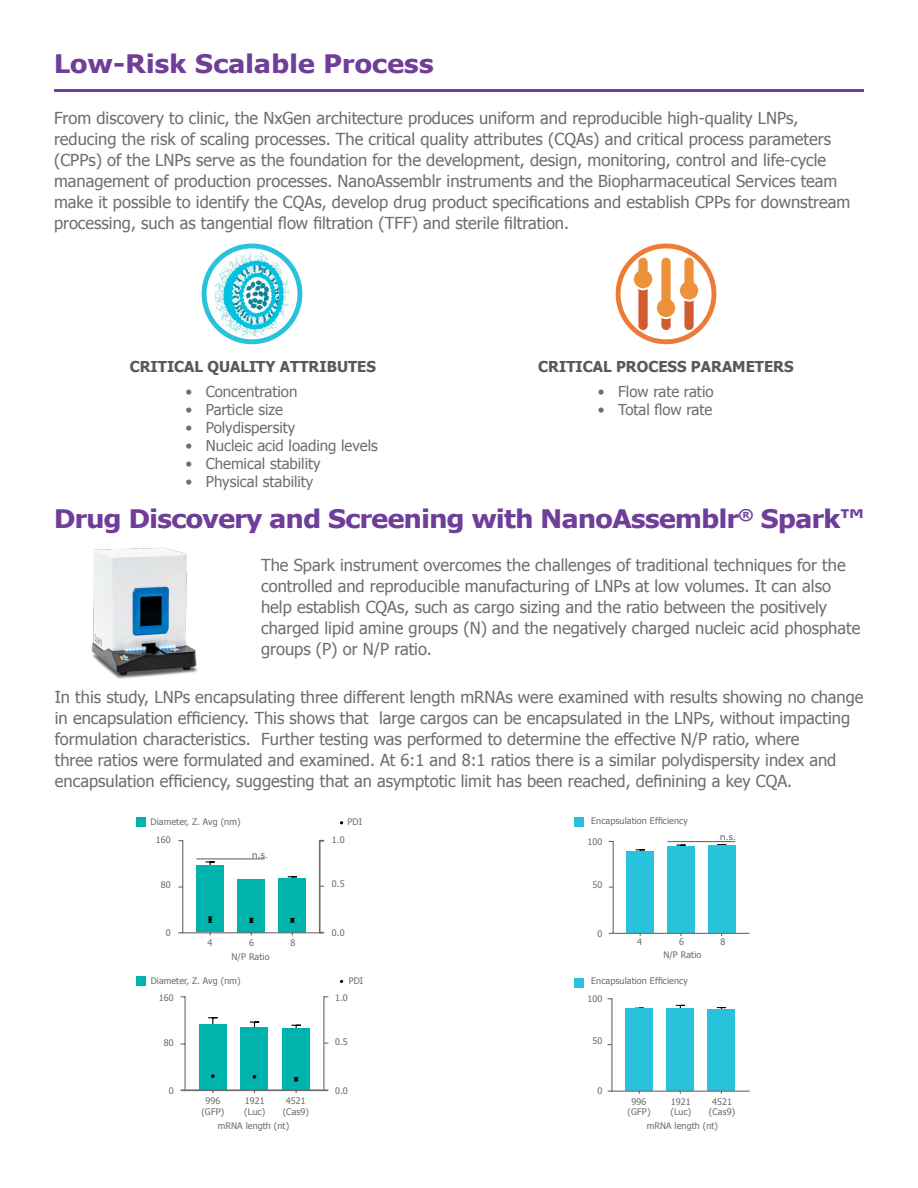
<style>
.page{position:relative;width:918px;height:1188px;background:#fff}
.page>*{position:absolute;margin:0;border:0;box-sizing:border-box;transform-origin:0 0}
.t1{font:700 25.5px "Tahoma";letter-spacing:-.015em;color:#6f3e98;scale:1.1 1}
.t2{font:700 25.5px "Tahoma";letter-spacing:.01em;color:#6f3e98;scale:1.1 1}
.t3{font:16.5px/21px "Tahoma";color:#6d6e71}
.t4{font:15px "Tahoma";color:#6d6e71}
.t5{font:700 15px "Tahoma";color:#58595b}
.t6{font:9px/10.5px "Tahoma";letter-spacing:.01em;color:#6c6c6c;text-align:center}
.t7{font:9px "Pluto Sans";color:#6b6b6b}
</style>
<div class="page">
<hr style="left:54px;top:89px;width:810px;height:3px;background:#6f3e98">
<svg style="left:616px;top:244px;width:100px;height:100px"></svg>
<svg style="left:202px;top:244px;width:100px;height:100px"></svg>
<img style="left:91px;top:547px;width:106px;height:132px">
<svg style="left:634px;top:1005px;width:92px;height:12px"></svg>
<div style="left:667px;top:1008px;width:27px;height:82px;background:#29c2db"></div>
<div style="left:708px;top:1009px;width:27px;height:82px;background:#29c2db"></div>
<div style="left:626px;top:1009px;width:27px;height:81px;background:#29c2db"></div>
<hr style="left:611px;top:1091px;width:139px;height:1px;background:#6c6c6c">
<hr style="left:611px;top:998px;width:2px;height:94px;background:#6c6c6c">
<div style="left:575px;top:979px;width:9px;height:9px;background:#29c2db"></div>
<div style="left:137px;top:977px;width:9px;height:9px;background:#00b3ad"></div>
<svg style="left:207px;top:1017px;width:95px;height:18px"></svg>
<div style="left:241px;top:1027px;width:27px;height:63px;background:#00b3ad"></div>
<div style="left:282px;top:1029px;width:28px;height:61px;background:#00b3ad"></div>
<div style="left:199px;top:1025px;width:28px;height:65px;background:#00b3ad"></div>
<hr style="left:181px;top:1089px;width:147px;height:2px;background:#6c6c6c">
<hr style="left:185px;top:996px;width:1px;height:95px;background:#6c6c6c">
<hr style="left:323px;top:996px;width:1px;height:95px;background:#6c6c6c">
<svg style="left:253px;top:1075px;width:3px;height:4px"></svg>
<svg style="left:211px;top:1074px;width:4px;height:4px"></svg>
<svg style="left:294px;top:1077px;width:4px;height:5px"></svg>
<div style="left:137px;top:818px;width:9px;height:9px;background:#00b3ad"></div>
<svg style="left:205px;top:861px;width:92px;height:25px"></svg>
<div style="left:238px;top:879px;width:27px;height:53px;background:#00b3ad"></div>
<div style="left:279px;top:878px;width:27px;height:54px;background:#00b3ad"></div>
<div style="left:196px;top:865px;width:28px;height:67px;background:#00b3ad"></div>
<hr style="left:182px;top:932px;width:139px;height:1px;background:#6c6c6c">
<hr style="left:182px;top:840px;width:1px;height:93px;background:#6c6c6c">
<svg style="left:249px;top:918px;width:5px;height:5px"></svg>
<svg style="left:208px;top:917px;width:4px;height:6px"></svg>
<svg style="left:290px;top:918px;width:5px;height:5px"></svg>
<hr style="left:196px;top:858px;width:69px;height:1px;background:#6c6c6c">
<hr style="left:319px;top:840px;width:1px;height:93px;background:#6c6c6c">
<svg style="left:635px;top:844px;width:92px;height:7px"></svg>
<div style="left:667px;top:846px;width:28px;height:87px;background:#29c2db"></div>
<div style="left:708px;top:846px;width:27px;height:87px;background:#29c2db"></div>
<div style="left:627px;top:851px;width:27px;height:82px;background:#29c2db"></div>
<hr style="left:612px;top:933px;width:138px;height:1px;background:#6c6c6c">
<hr style="left:613px;top:841px;width:1px;height:93px;background:#6c6c6c">
<hr style="left:667px;top:841px;width:68px;height:1px;background:#6c6c6c">
<div style="left:575px;top:817px;width:9px;height:10px;background:#29c2db"></div>
<h1 class="t2" style="left:54px;top:46px;width:346px">Low-Risk Scalable Process</h1>
<p class="t3" style="left:54px;top:107px;width:798px">From discovery to clinic, the NxGen architecture produces uniform and reproducible high-quality LNPs, reducing the risk of scaling processes. The critical quality attributes (CQAs) and critical process parameters (CPPs) of the LNPs serve as the foundation for the development, design, monitoring, control and life-cycle management of production processes. NanoAssemblr instruments and the Biopharmaceutical Services team make it possible to identify the CQAs, develop drug product specifications and establish CPPs for downstream processing, such as tangential flow filtration (TFF) and sterile filtration.</p>
<p class="t5" style="left:130px;top:356px;width:248px">CRITICAL QUALITY ATTRIBUTES</p>
<p class="t5" style="left:538px;top:356px;width:257px">CRITICAL PROCESS PARAMETERS</p>
<p class="t4" style="left:186px;top:382px;width:113px">• Concentration</p>
<p class="t4" style="left:186px;top:400px;width:99px">• Particle size</p>
<p class="t4" style="left:186px;top:418px;width:111px">• Polydispersity</p>
<p class="t4" style="left:186px;top:436px;width:194px">• Nucleic acid loading levels</p>
<p class="t4" style="left:186px;top:454px;width:137px">• Chemical stability</p>
<p class="t4" style="left:186px;top:472px;width:129px">• Physical stability</p>
<p class="t4" style="left:598px;top:382px;width:117px">• Flow rate ratio</p>
<p class="t4" style="left:598px;top:400px;width:116px">• Total flow rate</p>
<h1 class="t1" style="left:54px;top:501px;width:738px">Drug Discovery and Screening with NanoAssemblr<sup>®</sup> Spark™</h1>
<p class="t3" style="left:261px;top:554px;width:601px">The Spark instrument overcomes the challenges of traditional techniques for the controlled and reproducible manufacturing of LNPs at low volumes. It can also help establish CQAs, such as cargo sizing and the ratio between the positively charged lipid amine groups (N) and the negatively charged nucleic acid phosphate groups (P) or N/P ratio.</p>
<p class="t3" style="left:55px;top:686px;width:810px">In this study, LNPs encapsulating three different length mRNAs were examined with results showing no change in encapsulation efficiency. This shows that large cargos can be encapsulated in the LNPs, without impacting formulation characteristics. Further testing was performed to determine the effective N/P ratio, where<br>three ratios were formulated and examined. At 6:1 and 8:1 ratios there is a similar polydispersity index and encapsulation efficiency, suggesting that an asymptotic limit has been reached, definining a key CQA.</p>
<p class="t6" style="left:151px;top:816px;width:91px">Diameter, Z. Avg (nm)</p>
<p class="t6" style="left:347px;top:816px;width:16px">PDI</p>
<p class="t6" style="left:156px;top:834px;width:16px">160</p>
<p class="t6" style="left:161px;top:879px;width:11px">80</p>
<p class="t6" style="left:332px;top:834px;width:14px">1.0</p>
<p class="t6" style="left:332px;top:878px;width:14px">0.5</p>
<p class="t7" style="left:252px;top:850px;width:17px">n.s.</p>
<p class="t6" style="left:591px;top:815px;width:98px">Encapsulation Efficiency</p>
<p class="t6" style="left:588px;top:836px;width:16px">100</p>
<p class="t6" style="left:593px;top:879px;width:11px">50</p>
<p class="t7" style="left:720px;top:832px;width:17px">n.s.</p>
<p class="t6" style="left:166px;top:927px;width:6px">0</p>
<p class="t6" style="left:207px;top:937px;width:6px">4</p>
<p class="t6" style="left:249px;top:937px;width:6px">6</p>
<p class="t6" style="left:290px;top:937px;width:6px">8</p>
<p class="t6" style="left:231px;top:951px;width:40px">N/P Ratio</p>
<p class="t6" style="left:332px;top:927px;width:14px">0.0</p>
<p class="t6" style="left:598px;top:929px;width:6px">0</p>
<p class="t6" style="left:637px;top:936px;width:6px">4</p>
<p class="t6" style="left:679px;top:936px;width:6px">6</p>
<p class="t6" style="left:720px;top:936px;width:6px">8</p>
<p class="t6" style="left:663px;top:949px;width:40px">N/P Ratio</p>
<p class="t6" style="left:151px;top:975px;width:91px">Diameter, Z. Avg (nm)</p>
<p class="t6" style="left:349px;top:976px;width:16px">PDI</p>
<p class="t6" style="left:159px;top:993px;width:16px">160</p>
<p class="t6" style="left:164px;top:1037px;width:11px">80</p>
<p class="t6" style="left:335px;top:993px;width:14px">1.0</p>
<p class="t6" style="left:335px;top:1036px;width:14px">0.5</p>
<p class="t6" style="left:588px;top:972px;width:102px;line-height:17.4px;text-align:left;text-indent:3px">Encapsulation Efficiency<br>100</p>
<p class="t6" style="left:593px;top:1035px;width:11px">50</p>
<p class="t6" style="left:169px;top:1085px;width:6px">0</p>
<p class="t6" style="left:335px;top:1085px;width:14px">0.0</p>
<p class="t6" style="left:598px;top:1085px;width:6px">0</p>
<p class="t6" style="left:201px;top:1095px;width:24px">996 (GFP)</p>
<p class="t6" style="left:244px;top:1095px;width:22px;text-align:left">1921 (Luc)</p>
<p class="t6" style="left:283px;top:1095px;width:28px">4521 (Cas9)</p>
<p class="t6" style="left:218px;top:1120px;width:73px">mRNA length (nt)</p>
<p class="t6" style="left:647px;top:1120px;width:73px">mRNA length (nt)</p>
<p class="t6" style="left:628px;top:1096px;width:24px">996 (GFP)</p>
<p class="t6" style="left:671px;top:1096px;width:22px;text-align:left">1921 (Luc)</p>
<p class="t6" style="left:709px;top:1096px;width:28px">4521 (Cas9)</p>
</div>
